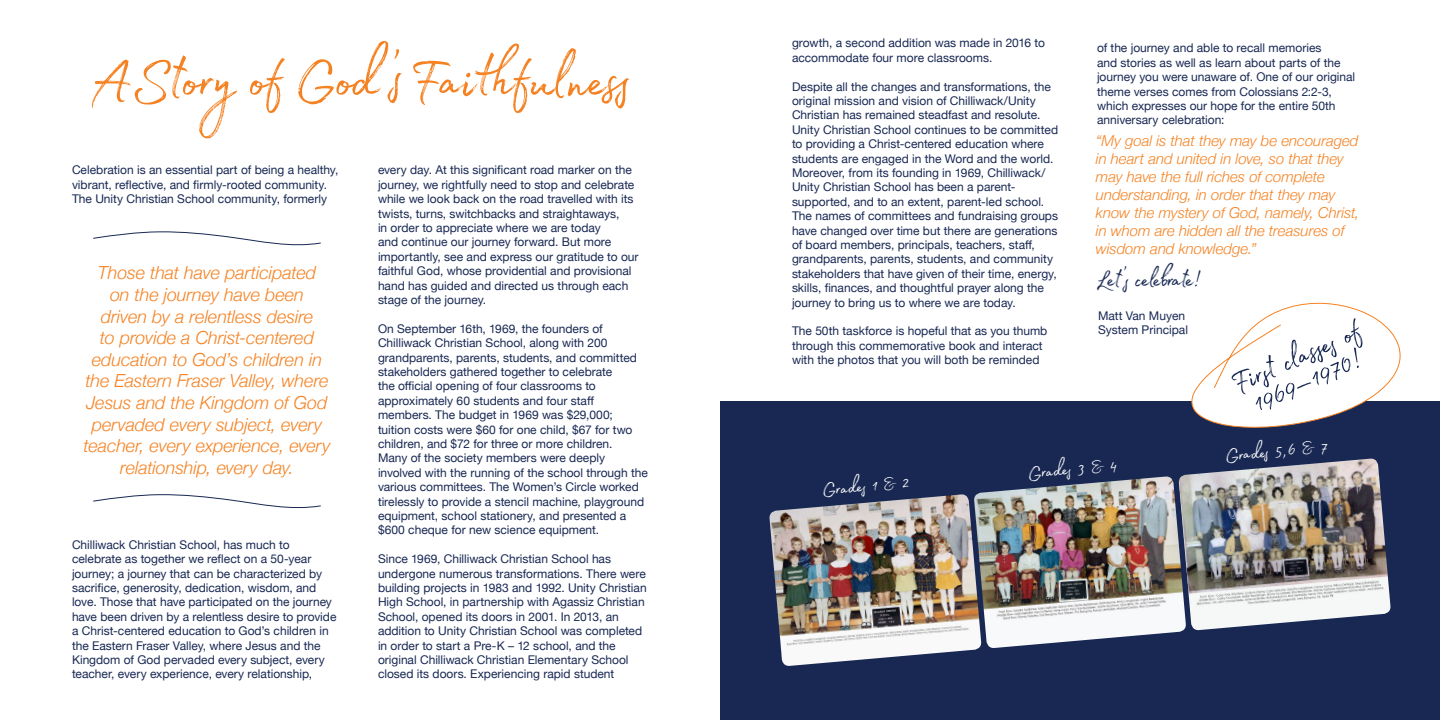
<style>
.page{position:relative;width:1440px;height:720px;background:#fff}
.page>*{position:absolute;margin:0;border:0;box-sizing:border-box;transform-origin:0 0}
.t1{font:72px "Madelyn";letter-spacing:-.02em;color:#f58222}
.t2{font:38.4px "Madelyn";color:#182853}
.t3{font:31px "Madelyn";letter-spacing:-.035em;color:#182853}
.t4{font:24px "Madelyn";color:#fff}
.t5{font:italic 300 18px/21.6px "Helvetica Neue";letter-spacing:-.005em;color:#f58222;text-align:center}
.t6{font:italic 300 15px/18px "Helvetica Neue";letter-spacing:-.005em;color:#f58222}
.t7{font:12px/14.4px "Helvetica Neue";color:#182853}
</style>
<div class="page">
<div style="left:720px;top:401px;width:720px;height:319px;background:#182853"></div>
<img style="left:769px;top:494px;width:208px;height:172px">
<img style="left:974px;top:477px;width:208px;height:172px">
<img style="left:1178px;top:459px;width:213px;height:172px">
<svg style="left:1191px;top:302px;width:210px;height:126px"></svg>
<svg style="left:93px;top:231px;width:228px;height:15px"></svg>
<svg style="left:93px;top:494px;width:228px;height:14px"></svg>
<p class="t1" style="left:88px;top:26px;width:549px">AStory of God ’s Faithfulness</p>
<p class="t7" style="left:72px;top:164px;width:268px">Celebration is an essential part of being a healthy, vibrant, reflective, and firmly-rooted community.<br>The Unity Christian School community, formerly</p>
<p class="t7" style="left:378px;top:164px;width:262px">every day. At this significant road marker on the journey, we rightfully need to stop and celebrate while we look back on the road travelled with its twists, turns, switchbacks and straightaways,<br>in order to appreciate where we are today<br>and continue our journey forward. But more importantly, see and express our gratitude to our faithful God, whose providential and provisional hand has guided and directed us through each stage of the journey.</p>
<p class="t7" style="left:378px;top:322px;width:271px">On September 16th, 1969, the founders of Chilliwack Christian School, along with 200 grandparents, parents, students, and committed stakeholders gathered together to celebrate<br>the official opening of four classrooms to approximately 60 students and four staff members. The budget in 1969 was $29,000; tuition costs were $60 for one child, $67 for two children, and $72 for three or more children.<br>Many of the society members were deeply involved with the running of the school through the various committees. The Women’s Circle worked tirelessly to provide a stencil machine, playground equipment, school stationery, and presented a $600 cheque for new science equipment.</p>
<p class="t7" style="left:378px;top:552px;width:270px">Since 1969, Chilliwack Christian School has undergone numerous transformations. There were building projects in 1983 and 1992. Unity Christian High School, in partnership with Agassiz Christian School, opened its doors in 2001. In 2013, an addition to Unity Christian School was completed in order to start a Pre-K – 12 school, and the original Chilliwack Christian Elementary School closed its doors. Experiencing rapid student</p>
<p class="t5" style="left:84px;top:261px;width:248px">Those that have participated<br>on the journey have been<br>driven by a relentless desire<br>to provide a Christ-centered education to God’s children in the Eastern Fraser Valley, where<br>Jesus and the Kingdom of God pervaded every subject, every teacher, every experience, every relationship, every day.</p>
<p class="t7" style="left:72px;top:538px;width:266px">Chilliwack Christian School, has much to celebrate as together we reflect on a 50-year journey; a journey that can be characterized by sacrifice, generosity, dedication, wisdom, and love. Those that have participated on the journey have been driven by a relentless desire to provide a Christ-centered education to God’s children in the Eastern Fraser Valley, where Jesus and the Kingdom of God pervaded every subject, every teacher, every experience, every relationship,</p>
<p class="t7" style="left:792px;top:37px;width:254px">growth, a second addition was made in 2016 to accommodate four more classrooms.</p>
<p class="t7" style="left:792px;top:80px;width:268px">Despite all the changes and transformations, the original mission and vision of Chilliwack/Unity Christian has remained steadfast and resolute.<br>Unity Christian School continues to be committed to providing a Christ-centered education where students are engaged in the Word and the world.<br>Moreover, from its founding in 1969, Chilliwack/ Unity Christian School has been a parent&shy;supported, and to an extent, parent-led school.<br>The names of committees and fundraising groups have changed over time but there are generations of board members, principals, teachers, staff, grandparents, parents, students, and community stakeholders that have given of their time, energy, skills, finances, and thoughtful prayer along the journey to bring us to where we are today.</p>
<p class="t7" style="left:792px;top:325px;width:257px">The 50th taskforce is hopeful that as you thumb through this commemorative book and interact with the photos that you will both be reminded</p>
<p class="t7" style="left:1097px;top:42px;width:260px">of the journey and able to recall memories<br>and stories as well as learn about parts of the journey you were unaware of. One of our original theme verses comes from Colossians 2:2-3, which expresses our hope for the entire 50th anniversary celebration:</p>
<p class="t6" style="left:1096px;top:130px;width:265px">“My goal is that they may be encouraged in heart and united in love, so that they may have the full riches of complete understanding, in order that they may know the mystery of God, namely, Christ, in whom are hidden all the treasures of wisdom and knowledge.”</p>
<p class="t3" style="left:1096px;top:256px;width:106px">Let’s celebrate!</p>
<p class="t7" style="left:1098px;top:309px;width:89px">Matt Van Muyen</p>
<p class="t7" style="left:1098px;top:323px;width:92px">System Principal</p>
<p class="t2" style="left:1221px;top:359px;width:140px;rotate:-24deg">First class es of</p>
<p class="t2" style="left:1242px;top:379px;width:118px;rotate:-24deg">1969–1970!</p>
<p class="t4" style="left:821px;top:472px;width:88px;rotate:-5deg">Grades 1 &amp; 2</p>
<p class="t4" style="left:1026px;top:455px;width:91px;rotate:-5deg">Grades 3 &amp; 4</p>
<p class="t4" style="left:1224px;top:438px;width:104px;rotate:-5deg">Grades 5,6 &amp; 7</p>
</div>
